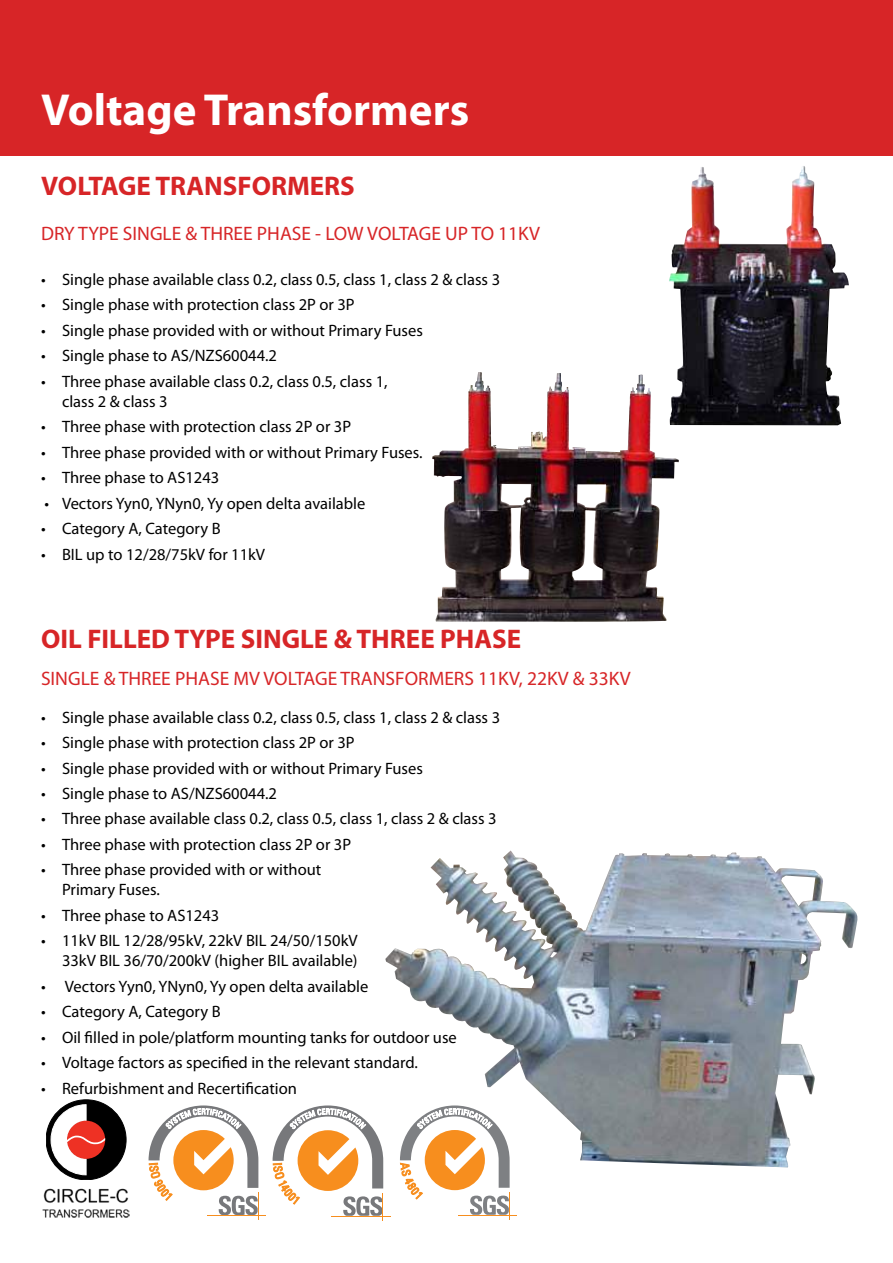
<style>
.page{position:relative;width:893px;height:1263px;background:#fff}
.page>*{position:absolute;margin:0;border:0;box-sizing:border-box;transform-origin:0 0}
.t1{font:700 45px "Myriad Pro";color:#fff}
.t2{font:700 27px "Myriad Pro";color:#d72527}
.t3{font:19.5px "Myriad Pro";color:#d72527}
.t4{font:16.5px/19.8px "Myriad Pro";color:#000}
</style>
<div class="page">
<div style="left:0;top:0;width:893px;height:156px;background:#d72527"></div>
<img style="left:669px;top:166px;width:180px;height:259px">
<img style="left:432px;top:372px;width:247px;height:250px">
<svg style="left:572px;top:484px;width:34px;height:96px"></svg>
<svg style="left:501px;top:484px;width:30px;height:95px"></svg>
<img style="left:385px;top:856px;width:473px;height:312px">
<svg style="left:781px;top:875px;width:34px;height:31px"></svg>
<svg style="left:801px;top:954px;width:7px;height:10px"></svg>
<svg style="left:550px;top:952px;width:7px;height:6px"></svg>
<img style="left:43px;top:1188px;width:86px;height:30px">
<div style="left:46px;top:1100px;width:80px;height:80px;background:#000;border-radius:50%"></div>
<div style="left:46px;top:1100px;width:80px;height:80px;border:1px solid #000;border-radius:50%"></div>
<svg style="left:51px;top:1104px;width:54px;height:71px"></svg>
<hr style="left:458px;top:1215px;width:59px;height:1px;background:#f78e1e">
<svg style="left:400px;top:1105px;width:110px;height:114px"></svg>
<hr style="left:331px;top:1216px;width:59px;height:1px;background:#f78e1e">
<svg style="left:272px;top:1105px;width:111px;height:115px"></svg>
<hr style="left:207px;top:1215px;width:58px;height:1px;background:#f78e1e">
<svg style="left:148px;top:1105px;width:111px;height:114px"></svg>
<h1 class="t1" style="left:41px;top:81px;width:430px">Voltage Transformers</h1>
<h2 class="t2" style="left:41px;top:168px;width:315px">VOLTAGE TRANSFORMERS</h2>
<p class="t3" style="left:41px;top:221px;width:500px">DRY TYPE SINGLE &amp; THREE PHASE - LOW VOLTAGE UP TO 11KV</p>
<p class="t4" style="left:41px;top:269px;width:461px">• Single phase available class 0.2, class 0.5, class 1, class 2 &amp; class 3</p>
<p class="t4" style="left:41px;top:295px;width:315px">• Single phase with protection class 2P or 3P</p>
<p class="t4" style="left:41px;top:320px;width:383px">• Single phase provided with or without Primary Fuses</p>
<p class="t4" style="left:41px;top:346px;width:237px">• Single phase to AS/NZS60044.2</p>
<p class="t4" style="left:62px;top:371px;width:327px;text-indent:-21px">• Three phase available class 0.2, class 0.5, class 1, class 2 &amp; class 3</p>
<p class="t4" style="left:41px;top:416px;width:312px">• Three phase with protection class 2P or 3P</p>
<p class="t4" style="left:41px;top:442px;width:383px">• Three phase provided with or without Primary Fuses.</p>
<p class="t4" style="left:41px;top:467px;width:180px">• Three phase to AS1243</p>
<p class="t4" style="left:45px;top:493px;width:322px">• Vectors Yyn0, YNyn0, Yy open delta available</p>
<p class="t4" style="left:41px;top:518px;width:181px">• Category A, Category B</p>
<p class="t4" style="left:41px;top:544px;width:226px">• BIL up to 12/28/75kV for 11kV</p>
<h2 class="t2" style="left:41px;top:621px;width:482px">OIL FILLED TYPE SINGLE &amp; THREE PHASE</h2>
<p class="t3" style="left:41px;top:666px;width:591px">SINGLE &amp; THREE PHASE MV VOLTAGE TRANSFORMERS 11KV, 22KV &amp; 33KV</p>
<p class="t4" style="left:41px;top:707px;width:461px">• Single phase available class 0.2, class 0.5, class 1, class 2 &amp; class 3</p>
<p class="t4" style="left:41px;top:732px;width:315px">• Single phase with protection class 2P or 3P</p>
<p class="t4" style="left:41px;top:758px;width:383px">• Single phase provided with or without Primary Fuses</p>
<p class="t4" style="left:41px;top:783px;width:237px">• Single phase to AS/NZS60044.2</p>
<p class="t4" style="left:41px;top:809px;width:457px">• Three phase available class 0.2, class 0.5, class 1, class 2 &amp; class 3</p>
<p class="t4" style="left:41px;top:834px;width:312px">• Three phase with protection class 2P or 3P</p>
<p class="t4" style="left:62px;top:860px;width:261px;text-indent:-21px">• Three phase provided with or without<br>Primary Fuses.</p>
<p class="t4" style="left:41px;top:905px;width:180px">• Three phase to AS1243</p>
<p class="t4" style="left:41px;top:930px;width:318px;text-align:right">• 11kV BIL 12/28/95kV, 22kV BIL 24/50/150kV<br>33kV BIL 36/70/200kV (higher BIL available)</p>
<p class="t4" style="left:41px;top:976px;width:329px">• Vectors Yyn0, YNyn0, Yy open delta available</p>
<p class="t4" style="left:41px;top:1001px;width:181px">• Category A, Category B</p>
<p class="t4" style="left:41px;top:1027px;width:417px">• Oil filled in pole/platform mounting tanks for outdoor use</p>
<p class="t4" style="left:41px;top:1052px;width:378px">• Voltage factors as specified in the relevant standard.</p>
<p class="t4" style="left:41px;top:1078px;width:257px">• Refurbishment and Recertification</p>
</div>
